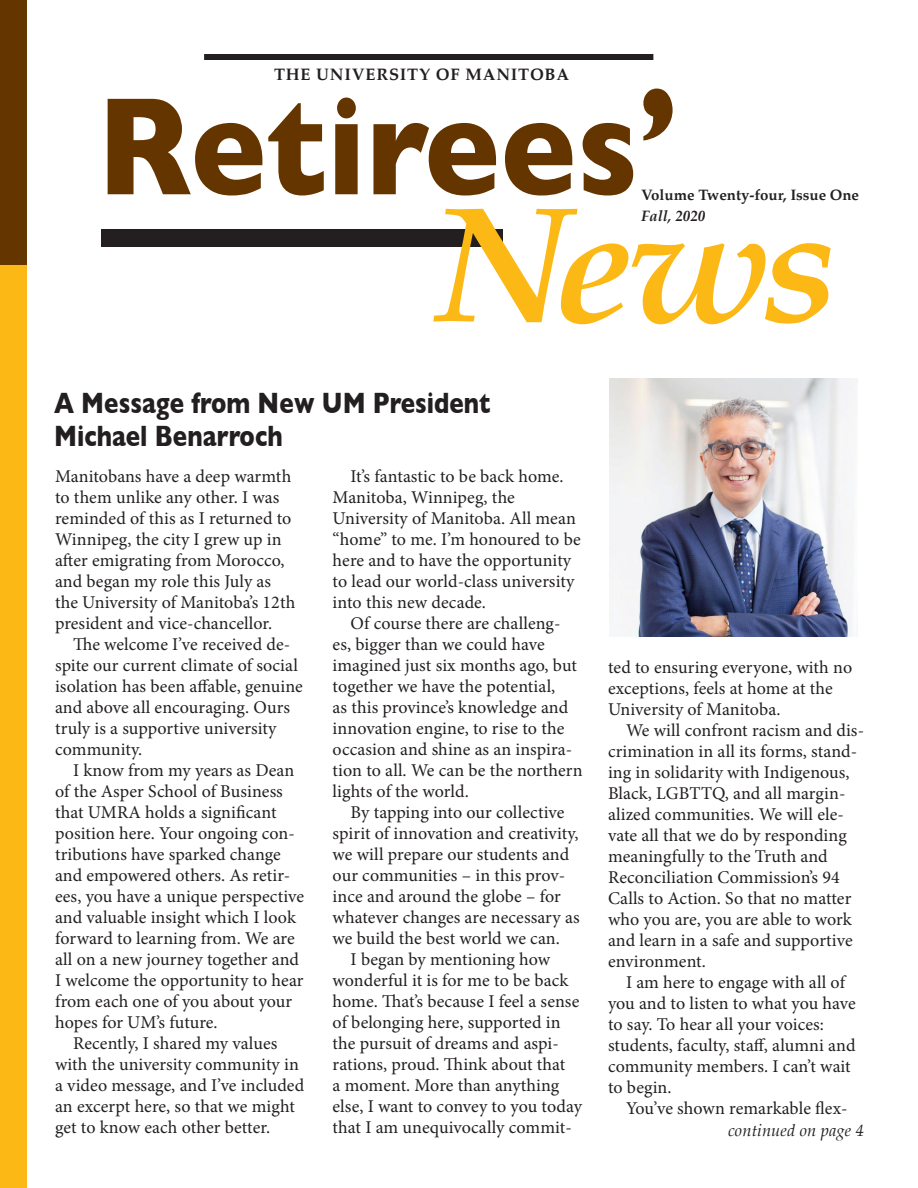
<style>
.page{position:relative;width:918px;height:1188px;background:#fff}
.page>*{position:absolute;margin:0;border:0;box-sizing:border-box;transform-origin:0 0}
.Body_text{font:italic 700 165px "Palatino";color:#fcb814;scale:1.05 1}
.Body_text-2{font:700 141px "Gill Sans";letter-spacing:.005em;color:#653500;scale:.9 1}
.Headline{font:700 30px/33px "Gill Sans";letter-spacing:.005em;color:#231f20;scale:.8 1}
.Body_text-3{font:18px/21px "Minion Pro";color:#231f20}
._1st_PAra{font:18px/21px "Minion Pro";letter-spacing:.005em;color:#231f20}
.t1{font:700 16.5px "Palatino";letter-spacing:.05em;color:#231f20}
.Biline{font:italic 16.5px "Palatino";letter-spacing:.01em;color:#231f20}
.t2{font:700 15px "Palatino";color:#231f20}
.t3{font:italic 700 15px "Palatino";color:#231f20}
</style>
<div class="page">
<div style="left:0;top:0;width:27px;height:266px;background:#653500"></div>
<div style="left:0;top:266px;width:27px;height:922px;background:#fcb814"></div>
<div style="left:101px;top:230px;width:401px;height:17px;background:#231f20"></div>
<div style="left:204px;top:54px;width:449px;height:6px;background:#231f20"></div>
<img style="left:609px;top:378px;width:249px;height:258px">
<p class="t1" style="left:274px;top:60px;width:297px">THE UNIVERSITY OF MANITOBA</p>
<p class="Body_text-2" style="left:97px;top:35px;width:646px">Retirees’</p>
<p class="Body_text" style="left:434px;top:129px;width:386px">News</p>
<p class="t2" style="left:641px;top:182px;width:219px">Volume Twenty-four, Issue One</p>
<p class="t3" style="left:641px;top:204px;width:66px">Fall, 2020</p>
<p class="Headline" style="left:54px;top:385px;width:547px">A Message from New UM President<br>Michael Benarroch</p>
<p class="_1st_PAra" style="left:55px;top:466px;width:242px">Manitobans have a deep warmth to them unlike any other. I was reminded of this as I returned to<br>Winnipeg, the city I grew up in after emigrating from Morocco, and began my role this July as the University of Manitoba’s 12th president and vice-chancellor.</p>
<p class="Body_text-3" style="left:55px;top:634px;width:249px;text-indent:18px">The welcome I’ve received de&shy;spite our current climate of social isolation has been affable, genuine and above all encouraging. Ours truly is a supportive university community.</p>
<p class="Body_text-3" style="left:55px;top:760px;width:251px;text-indent:18px">I know from my years as Dean of the Asper School of Business that UMRA holds a significant position here. Your ongoing con&shy;tributions have sparked change and empowered others. As retir&shy;ees, you have a unique perspective and valuable insight which I look forward to learning from. We are all on a new journey together and<br>I welcome the opportunity to hear from each one of you about your hopes for UM’s future.</p>
<p class="Body_text-3" style="left:55px;top:1033px;width:251px;text-indent:18px">Recently, I shared my values with the university community in a video message, and I’ve included an excerpt here, so that we might get to know each other better.</p>
<p class="Body_text-3" style="left:333px;top:466px;width:250px;text-indent:18px">It’s fantastic to be back home.<br>Manitoba, Winnipeg, the<br>University of Manitoba. All mean “home” to me. I’m honoured to be here and to have the opportunity to lead our world-class university into this new decade.</p>
<p class="Body_text-3" style="left:333px;top:613px;width:252px;text-indent:18px">Of course there are challeng&shy;es, bigger than we could have imagined just six months ago, but together we have the potential,<br>as this province’s knowledge and innovation engine, to rise to the occasion and shine as an inspira&shy;tion to all. We can be the northern lights of the world.</p>
<p class="Body_text-3" style="left:333px;top:802px;width:249px;text-indent:18px">By tapping into our collective spirit of innovation and creativity, we will prepare our students and our communities – in this prov&shy;ince and around the globe – for whatever changes are necessary as we build the best world we can.</p>
<p class="Body_text-3" style="left:333px;top:949px;width:251px;text-indent:18px">I began by mentioning how wonderful it is for me to be back home. That’s because I feel a sense of belonging here, supported in the pursuit of dreams and aspi&shy;rations, proud. Think about that<br>a moment. More than anything else, I want to convey to you today that I am unequivocally commit-</p>
<p class="Body_text-3" style="left:608px;top:657px;width:246px">ted to ensuring everyone, with no exceptions, feels at home at the<br>University of Manitoba.</p>
<p class="Body_text-3" style="left:608px;top:720px;width:258px;text-indent:18px">We will confront racism and dis&shy;crimination in all its forms, stand&shy;ing in solidarity with Indigenous,<br>Black, LGBTTQ, and all margin&shy;alized communities. We will ele&shy;vate all that we do by responding meaningfully to the Truth and<br>Reconciliation Commission’s 94<br>Calls to Action. So that no matter who you are, you are able to work and learn in a safe and supportive environment.</p>
<p class="Body_text-3" style="left:608px;top:972px;width:249px;text-indent:18px">I am here to engage with all of you and to listen to what you have to say. To hear all your voices: students, faculty, staff, alumni and community members. I can’t wait to begin.</p>
<p class="Body_text-3" style="left:626px;top:1098px;width:223px">You’ve shown remarkable flex-</p>
<p class="Biline" style="left:728px;top:1116px;width:137px">continued on page 4</p>
</div>
